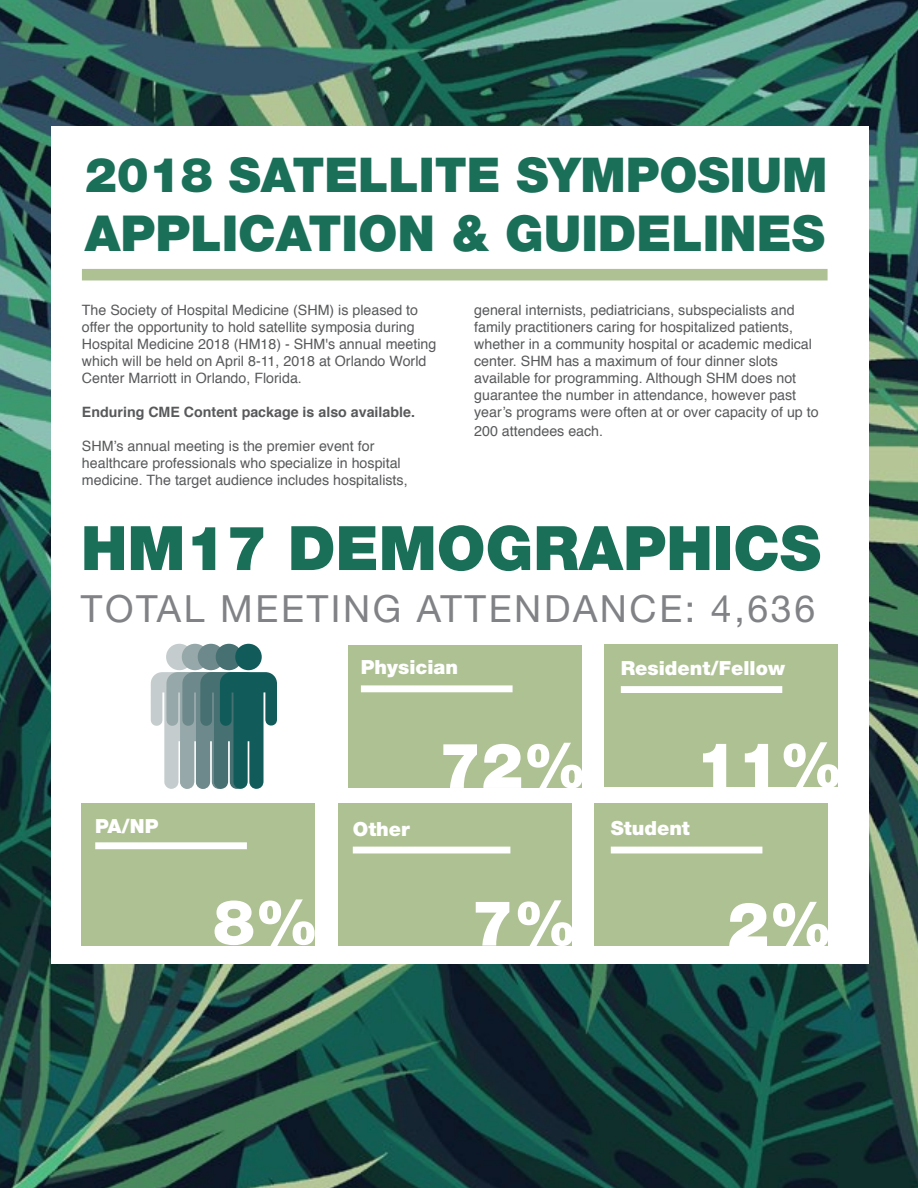
<style>
.page{position:relative;width:918px;height:1188px;background:#fff}
.page>*{position:absolute;margin:0;border:0;box-sizing:border-box;transform-origin:0 0}
.t1{font:900 62.7px "Helvetica Neue";color:#fff}
.t2{font:900 61.35px "Helvetica Neue";color:#1a6f59}
.t3{font:900 49.65px "Helvetica Neue";color:#1a6f59}
.t4{font:900 48px "Helvetica Neue";color:#1a6f59}
.t5{font:37.5px "Helvetica Neue";letter-spacing:.07em;color:#808285}
.t6{font:900 19.5px "Helvetica Neue";color:#fff}
.t7{font:14.25px/17.1px "Helvetica";color:#58595b}
.t8{font:700 14.25px "Helvetica";color:#58595b}
</style>
<div class="page">
<img style="left:0;top:0;width:918px;height:1188px">
<div style="left:51px;top:126px;width:817px;height:837px;background:#fff"></div>
<div style="left:82px;top:269px;width:746px;height:11px;background:#aec193"></div>
<div style="left:81px;top:803px;width:233px;height:143px;background:#aec193"></div>
<div style="left:95px;top:842px;width:152px;height:7px;background:#fff"></div>
<div style="left:349px;top:645px;width:233px;height:143px;background:#aec193"></div>
<div style="left:604px;top:644px;width:234px;height:143px;background:#aec193"></div>
<div style="left:361px;top:685px;width:152px;height:7px;background:#fff"></div>
<div style="left:621px;top:686px;width:161px;height:7px;background:#fff"></div>
<div style="left:594px;top:804px;width:234px;height:142px;background:#aec193"></div>
<div style="left:339px;top:803px;width:233px;height:143px;background:#aec193"></div>
<div style="left:611px;top:847px;width:151px;height:6px;background:#fff"></div>
<div style="left:353px;top:847px;width:157px;height:6px;background:#fff"></div>
<div style="left:166px;top:644px;width:27px;height:27px;background:#c4cccd;border-radius:50%"></div>
<div style="left:182px;top:644px;width:26px;height:27px;background:#96a8a9;border-radius:50%"></div>
<div style="left:198px;top:644px;width:26px;height:27px;background:#6d898b;border-radius:50%"></div>
<div style="left:216px;top:644px;width:26px;height:27px;background:#467071;border-radius:50%"></div>
<svg style="left:151px;top:672px;width:126px;height:117px;background:#719596"></svg>
<div style="left:235px;top:644px;width:27px;height:27px;background:#125b5b;border-radius:50%"></div>
<h3 class="t4" style="left:85px;top:146px;width:744px">2018 SATELLITE SYMPOSIUM</h3>
<h3 class="t3" style="left:85px;top:204px;width:742px">APPLICATION &amp; GUIDELINES</h3>
<p class="t7" style="left:82px;top:301px;width:356px">The Society of Hospital Medicine (SHM) is pleased to offer the opportunity to hold satellite symposia during Hospital Medicine 2018 (HM18) - SHM's annual meeting which will be held on April 8-11, 2018 at Orlando World Center Marriott in Orlando, Florida.</p>
<p class="t8" style="left:82px;top:401px;width:335px">Enduring CME Content package is also available.</p>
<p class="t7" style="left:82px;top:438px;width:327px">SHM’s annual meeting is the premier event for healthcare professionals who specialize in hospital medicine. The target audience includes hospitalists,</p>
<p class="t7" style="left:474px;top:301px;width:346px">general internists, pediatricians, subspecialists and family practitioners caring for hospitalized patients, whether in a community hospital or academic medical center. SHM has a maximum of four dinner slots available for programming. Although SHM does not guarantee the number in attendance, however past year’s programs were often at or over capacity of up to</p>
<p class="t7" style="left:474px;top:423px;width:131px">200 attendees each.</p>
<h2 class="t2" style="left:81px;top:512px;width:741px">HM17 DEMOGRAPHICS</h2>
<h3 class="t5" style="left:81px;top:586px;width:736px">TOTAL MEETING ATTENDANCE: 4,636</h3>
<h3 class="t6" style="left:361px;top:655px;width:99px">Physician</h3>
<h3 class="t6" style="left:621px;top:656px;width:166px">Resident/Fellow</h3>
<h3 class="t6" style="left:95px;top:814px;width:65px">PA/NP</h3>
<h1 class="t1" style="left:213px;top:885px;width:107px">8%</h1>
<h1 class="t1" style="left:439px;top:728px;width:149px">72%</h1>
<h1 class="t1" style="left:696px;top:728px;width:149px">11%</h1>
<h3 class="t6" style="left:353px;top:818px;width:59px">Other</h3>
<h3 class="t6" style="left:611px;top:817px;width:81px">Student</h3>
<h1 class="t1" style="left:472px;top:886px;width:107px">7%</h1>
<h1 class="t1" style="left:727px;top:887px;width:107px">2%</h1>
</div>
